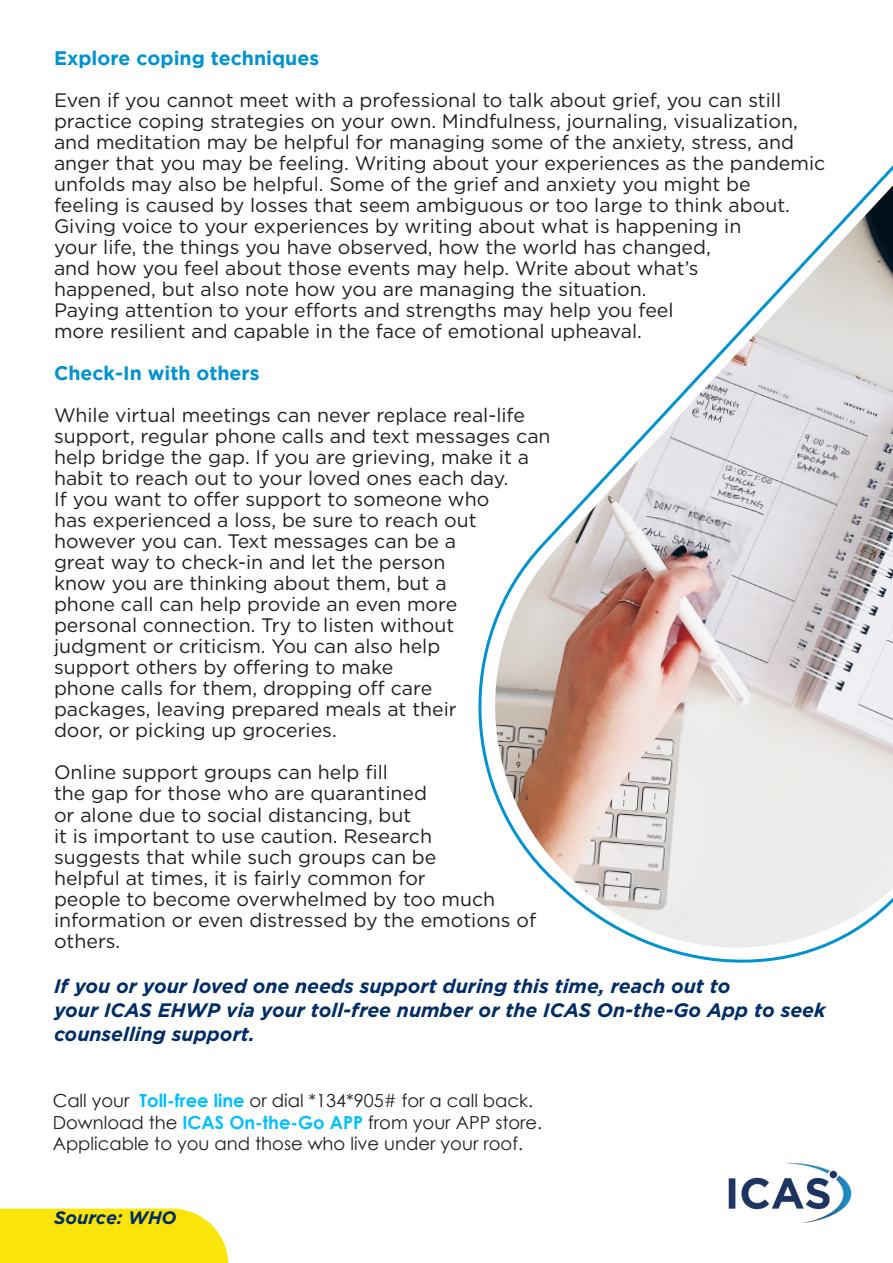
<style>
.page{position:relative;width:893px;height:1263px;background:#fff}
.page>*{position:absolute;margin:0;border:0;box-sizing:border-box;transform-origin:0 0}
.t1{font:19.5px/21px "Gotham";color:#231f20}
.t2{font:italic 700 19.5px/24px "Gotham";color:#002d67}
.t3{font:700 19.5px "Gotham";color:#0093d0}
.t4{font:18px/21.6px "Century Gothic";color:#221e1f}
.t5{font:italic 700 18px "Gotham";color:#002d67}
.s1{font-weight:700;color:#00bfff}
</style>
<div class="page">
<img style="left:728px;top:1163px;width:123px;height:61px">
<img style="left:487px;top:185px;width:406px;height:767px">
<div style="left:0;top:1208px;width:228px;height:55px;background:#fae409"></div>
<p class="t3" style="left:54px;top:47px;width:267px">Explore coping techniques</p>
<p class="t1" style="left:54px;top:90px;width:773px">Even if you cannot meet with a professional to talk about grief, you can still practice coping strategies on your own. Mindfulness, journaling, visualization, and meditation may be helpful for managing some of the anxiety, stress, and anger that you may be feeling. Writing about your experiences as the pandemic unfolds may also be helpful. Some of the grief and anxiety you might be<br>feeling is caused by losses that seem ambiguous or too large to think about.<br>Giving voice to your experiences by writing about what is happening in<br>your life, the things you have observed, how the world has changed,<br>and how you feel about those events may help. Write about what’s<br>happened, but also note how you are managing the situation.<br>Paying attention to your efforts and strengths may help you feel<br>more resilient and capable in the face of emotional upheaval.</p>
<p class="t3" style="left:54px;top:362px;width:207px">Check-In with others</p>
<p class="t1" style="left:54px;top:405px;width:498px">While virtual meetings can never replace real-life support, regular phone calls and text messages can help bridge the gap. If you are grieving, make it a habit to reach out to your loved ones each day.<br>If you want to offer support to someone who<br>has experienced a loss, be sure to reach out however you can. Text messages can be a<br>great way to check-in and let the person<br>know you are thinking about them, but a<br>phone call can help provide an even more<br>personal connection. Try to listen without judgment or criticism. You can also help<br>support others by offering to make<br>phone calls for them, dropping off care<br>packages, leaving prepared meals at their<br>door, or picking up groceries.</p>
<p class="t1" style="left:54px;top:762px;width:484px">Online support groups can help fill<br>the gap for those who are quarantined<br>or alone due to social distancing, but<br>it is important to use caution. Research<br>suggests that while such groups can be<br>helpful at times, it is fairly common for<br>people to become overwhelmed by too much information or even distressed by the emotions of others.</p>
<p class="t2" style="left:54px;top:973px;width:773px">If you or your loved one needs support during this time, reach out to<br>your ICAS EHWP via your toll-free number or the ICAS On-the-Go App to seek counselling support.</p>
<p class="t4" style="left:53px;top:1089px;width:491px">Call your <span class="s1">Toll-free line</span> or dial *134*905# for a call back.<br>Download the <span class="s1">ICAS On-the-Go APP</span> from your APP store.<br>Applicable to you and those who live under your roof.</p>
<p class="t5" style="left:54px;top:1206px;width:124px">Source: WHO</p>
</div>
